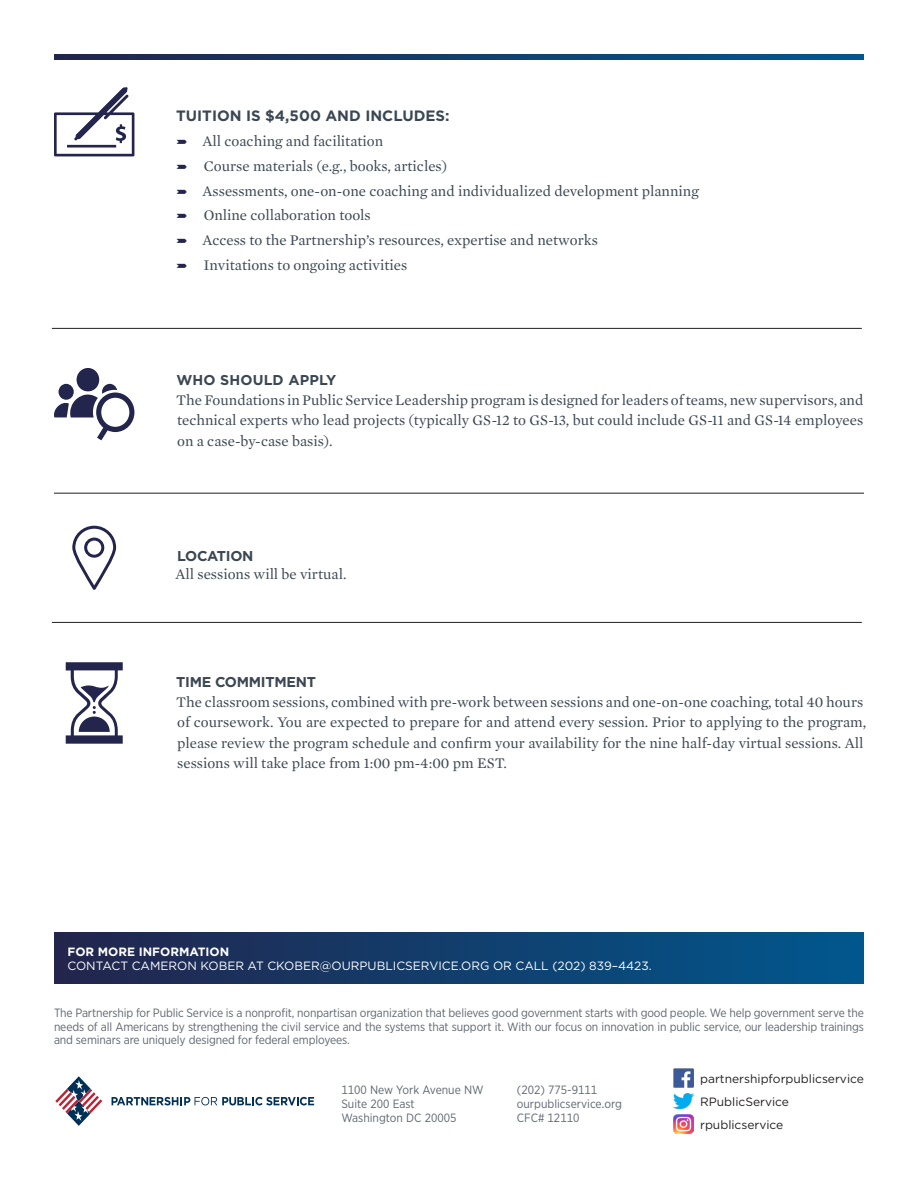
<style>
.page{position:relative;width:918px;height:1188px;background:#fff}
.page>*{position:absolute;margin:0;border:0;box-sizing:border-box;transform-origin:0 0}
.Body{font:15px/20.4px "Mercury Text G1";color:#3b4752;text-align:justify}
.t1{font:700 15px "Gotham";color:#3b4752}
.Subheads{font:700 14.25px "Gotham";letter-spacing:.01em;color:#3b4752}
.Body-2{font:700 14.25px "Gotham";letter-spacing:-.02em;color:#3b4752}
.Subheads-2{font:700 14.25px "Gotham";letter-spacing:-.02em;color:#3b4752}
.t2{font:12px/13.5px "Gotham Narrow";color:#5f6771;text-align:justify}
.t3{font:12px/14.4px "Gotham";color:#fff}
.t4{font:12px "Gotham";color:#231f20}
.s1{font-weight:700}
</style>
<div class="page">
<svg style="left:54px;top:87px;width:80px;height:69px"></svg>
<svg style="left:112px;top:1097px;width:202px;height:8px"></svg>
<svg style="left:55px;top:1076px;width:48px;height:50px"></svg>
<svg style="left:54px;top:54px;width:810px;height:6px;background:#113e6c"></svg>
<div style="left:76px;top:368px;width:23px;height:23px;background:#23254c;border-radius:50%"></div>
<svg style="left:54px;top:384px;width:80px;height:56px"></svg>
<svg style="left:72px;top:526px;width:44px;height:64px"></svg>
<svg style="left:66px;top:662px;width:57px;height:82px"></svg>
<img style="left:674px;top:1068px;width:19px;height:19px">
<img style="left:674px;top:1093px;width:19px;height:16px">
<img style="left:674px;top:1115px;width:19px;height:19px">
<hr style="left:52px;top:328px;width:810px;height:1px;background:#231f20">
<hr style="left:54px;top:493px;width:810px;height:1px;background:#231f20">
<hr style="left:52px;top:622px;width:810px;height:1px;background:#231f20">
<div style="left:54px;top:933px;width:810px;height:51px;background:linear-gradient(to right,#23254c,#00588d)"></div>
<p class="t1" style="left:176px;top:106px;width:275px">TUITION IS $4,500 AND INCLUDES:</p>
<p class="Body" style="left:203px;top:130px;width:182px">All coaching and facilitation</p>
<p class="Body" style="left:204px;top:155px;width:245px">Course materials (e.g., books, articles)</p>
<p class="Body" style="left:203px;top:180px;width:498px">Assessments, one-on-one coaching and individualized development planning</p>
<p class="Body" style="left:204px;top:204px;width:169px">Online collaboration tools</p>
<p class="Body" style="left:203px;top:229px;width:397px">Access to the Partnership’s resources, expertise and networks</p>
<p class="Body" style="left:203px;top:254px;width:205px">Invitations to ongoing activities</p>
<p class="Subheads" style="left:177px;top:370px;width:161px">WHO SHOULD APPLY</p>
<p class="Body" style="left:176px;top:389px;width:689px">The Foundations in Public Service Leadership program is designed for leaders of teams, new supervisors, and technical experts who lead projects (typically GS-12 to GS-13, but could include GS-11 and GS-14 employees on a case-by-case basis).</p>
<p class="Subheads-2" style="left:177px;top:546px;width:78px">LOCATION</p>
<p class="Body" style="left:176px;top:563px;width:172px">All sessions will be virtual.</p>
<p class="Body-2" style="left:176px;top:672px;width:141px">TIME COMMITMENT</p>
<p class="Body" style="left:176px;top:691px;width:692px;text-align:left">The classroom sessions, combined with pre-work between sessions and one-on-one coaching, total 40 hours of coursework. You are expected to prepare for and attend every session. Prior to applying to the program, please review the program schedule and confirm your availability for the nine half-day virtual sessions. All sessions will take place from 1:00 pm-4:00 pm EST.</p>
<p class="t3" style="left:68px;top:944px;width:586px"><span class="s1">FOR MORE INFORMATION<br></span>CONTACT CAMERON KOBER AT CKOBER@OURPUBLICSERVICE.ORG OR CALL (202) 839–4423.</p>
<p class="t2" style="left:54px;top:1006px;width:812px">The Partnership for Public Service is a nonprofit, nonpartisan organization that believes good government starts with good people. We help government serve the needs of all Americans by strengthening the civil service and the systems that support it. With our focus on innovation in public service, our leadership trainings and seminars are uniquely designed for federal employees.</p>
<p class="t2" style="left:341px;top:1082px;width:144px">1100 New York Avenue NW</p>
<p class="t2" style="left:341px;top:1097px;width:75px">Suite 200 East</p>
<p class="t2" style="left:341px;top:1111px;width:117px">Washington DC 20005</p>
<p class="t4" style="left:700px;top:1071px;width:165px">partnershipforpublicservice</p>
<p class="t4" style="left:700px;top:1094px;width:90px">RPublicService</p>
<p class="t4" style="left:700px;top:1117px;width:85px">rpublicservice</p>
<p class="t2" style="left:517px;top:1082px;width:82px">(202) 775-9111</p>
<p class="t2" style="left:517px;top:1097px;width:107px">ourpublicservice.org</p>
<p class="t2" style="left:517px;top:1111px;width:64px">CFC# 12110</p>
</div>
